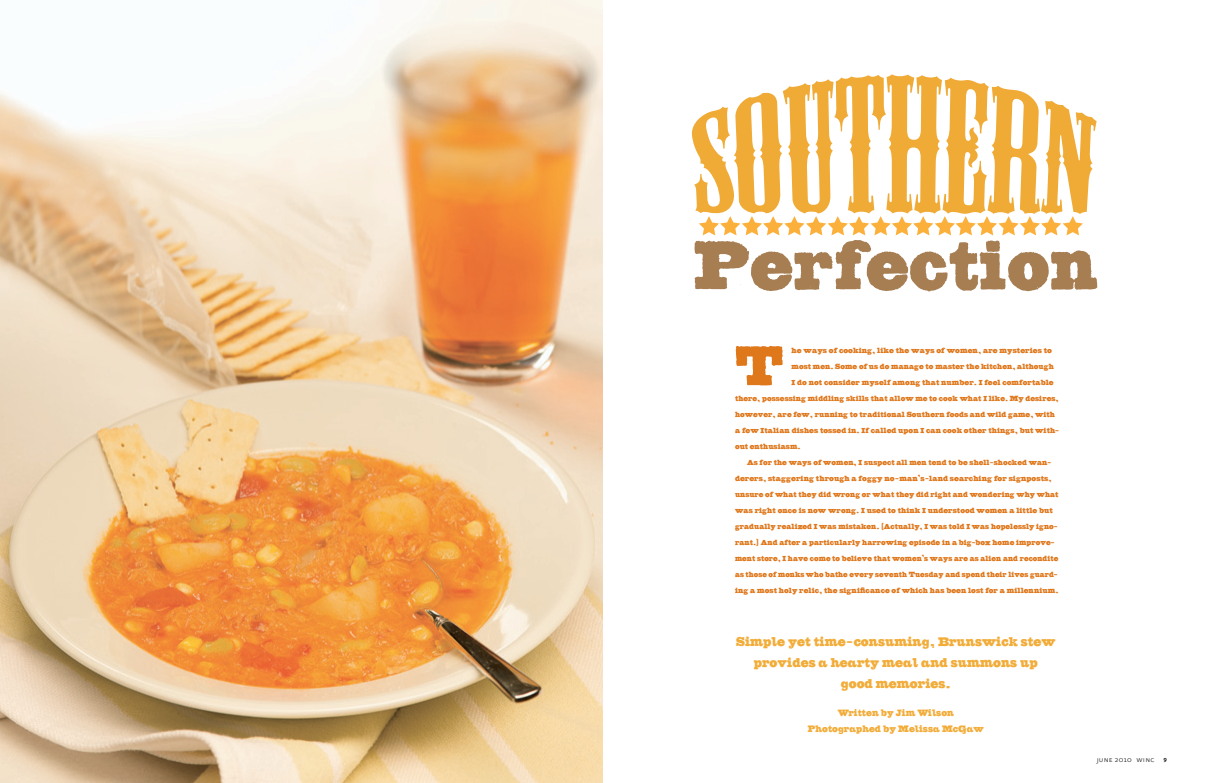
<style>
.page{position:relative;width:1206px;height:783px;background:#fff}
.page>*{position:absolute;margin:0;border:0;box-sizing:border-box;transform-origin:0 0}
.t1{font:91.8px "Farao";color:#a77d52}
.t2{font:74.4px "Farao";color:#df771b}
.t3{font:17px/21px "Farao Alternative";color:#f2ac38;text-align:center}
.t4{font:12.5px/16px "Farao Alternative";color:#f2ac38;text-align:center}
.t5{font:10px "Farao";color:#df771b}
.t6{font:9.5px "Eureka Sans Light Caps";letter-spacing:.02em;color:#231f20}
.s1{font-family:"Eureka Sans";font-weight:300}
.s2{font-family:"Eureka Sans Bold Caps";font-size:7px}
</style>
<div class="page">
<svg style="left:692px;top:74px;width:405px;height:161px"></svg>
<img style="left:0;top:0;width:603px;height:783px">
<h1 class="t1" style="left:694px;top:221px;width:406px">Perfection</h1>
<h2 class="t2" style="left:735px;top:316px;width:50px">T</h2>
<p class="t5" style="left:792px;top:344px;width:262px">he ways of cooking, like the ways of women, are mysteries to</p>
<p class="t5" style="left:792px;top:360px;width:264px">most men. Some of us do manage to master the kitchen, although</p>
<p class="t5" style="left:792px;top:376px;width:264px">I do not consider myself among that number. I feel comfortable</p>
<p class="t5" style="left:735px;top:392px;width:325px">there, possessing middling skills that allow me to cook what I like. My desires,</p>
<p class="t5" style="left:735px;top:408px;width:322px">however, are few, running to traditional Southern foods and wild game, with</p>
<p class="t5" style="left:735px;top:424px;width:326px">a few Italian dishes tossed in. If called upon I can cook other things, but with -</p>
<p class="t5" style="left:735px;top:440px;width:67px">out enthusiasm.</p>
<p class="t5" style="left:747px;top:456px;width:306px">As for the ways of women, I suspect all men tend to be shell-shocked wan -</p>
<p class="t5" style="left:735px;top:472px;width:318px">derers, staggering through a foggy no-man’s-land searching for signposts,</p>
<p class="t5" style="left:735px;top:488px;width:325px">unsure of what they did wrong or what they did right and wondering why what</p>
<p class="t5" style="left:735px;top:504px;width:319px">was right once is now wrong. I used to think I understood women a little but</p>
<p class="t5" style="left:735px;top:520px;width:324px">grad ually realized I was mistaken. (Actually, I was told I was hopelessly igno-</p>
<p class="t5" style="left:735px;top:536px;width:321px">rant.) And after a particularly harrowing episode in a big-box home improve -</p>
<p class="t5" style="left:735px;top:552px;width:325px">ment store, I have come to believe that women’s ways are as alien and recondite</p>
<p class="t5" style="left:735px;top:568px;width:324px">as those of monks who bathe every seventh Tuesday and spend their lives guard-</p>
<p class="t5" style="left:735px;top:584px;width:325px">ing a most holy relic, the significance of which has been lost for a millennium.</p>
<h3 class="t3" style="left:736px;top:630px;width:321px">Simple yet time-consuming, Brunswick stew provides a hearty meal and summons up good memories.</h3>
<p class="t4" style="left:808px;top:704px;width:178px">Written by Jim Wilson<br>Photographed by Melissa McGaw</p>
<p class="t6" style="left:1097px;top:753px;width:72px">june <span class="s1">2010</span> winc <span class="s2">9</span></p>
</div>
